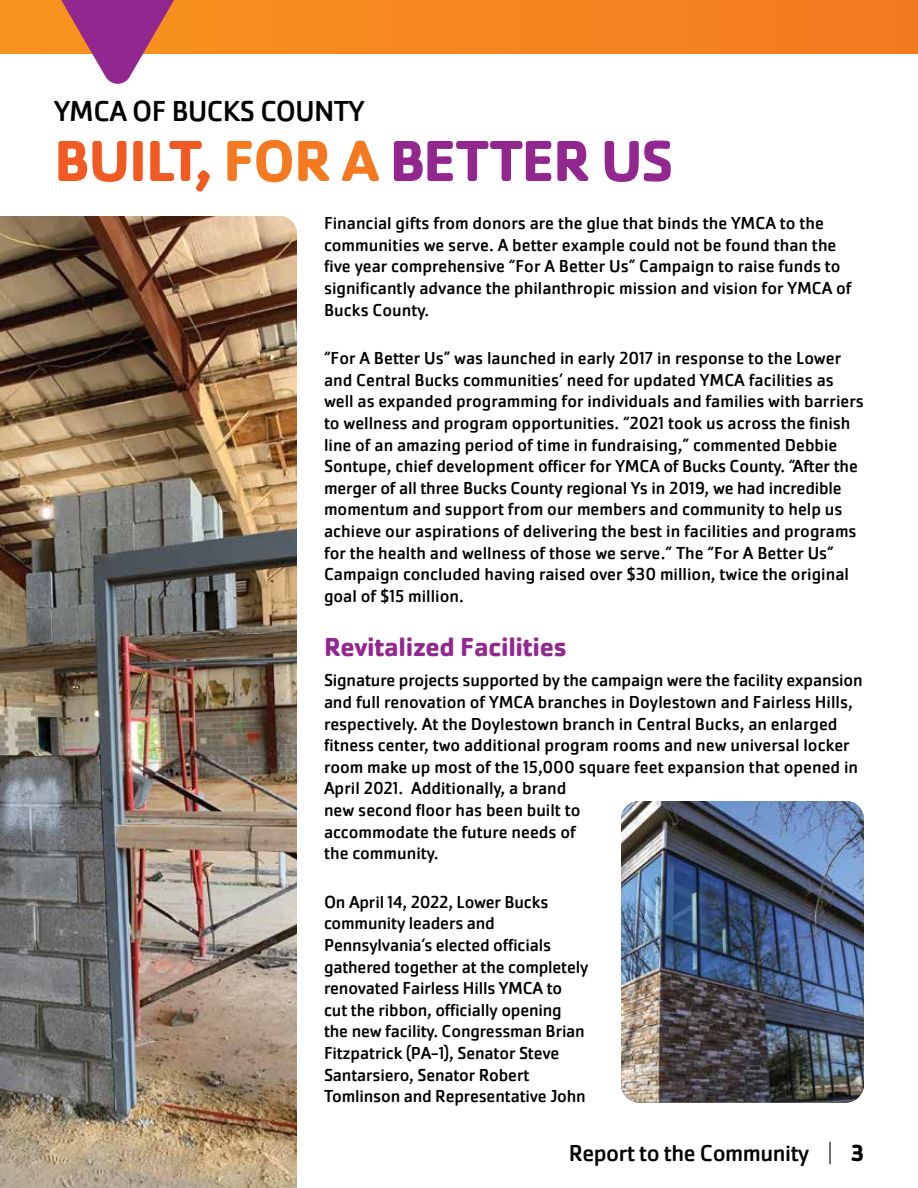
<style>
.page{position:relative;width:918px;height:1188px;background:#fff}
.page>*{position:absolute;margin:0;border:0;box-sizing:border-box;transform-origin:0 0}
.t1{font:700 60px "Cachet Pro";letter-spacing:-.02em;color:#92278f}
.t2{font:30px "Cachet Pro";letter-spacing:-.02em;color:#000}
.t3{font:700 27px "Cachet Pro";letter-spacing:-.01em;color:#92278f}
.t4{font:24px "Cachet Pro";letter-spacing:-.02em;color:#000}
.t5{font:18px/21.6px "Cachet Pro";color:#000}
.s1{color:#f15a22}
.s2{color:#f47920}
.s3{font-weight:200}
.s4{font-weight:700}
</style>
<div class="page">
<div style="left:0;top:0;width:918px;height:54px;background:linear-gradient(to bottom,#f6851f,#f6851f)"></div>
<img style="left:0;top:216px;width:297px;height:972px">
<svg style="left:54px;top:0;width:127px;height:84px"></svg>
<img style="left:621px;top:801px;width:243px;height:302px">
<h2 class="t2" style="left:54px;top:94px;width:312px">YMCA OF BUCKS COUNTY</h2>
<h1 class="t1" style="left:54px;top:124px;width:621px"><span class="s1">BUILT,</span> <span class="s2">FOR A</span> BETTER US</h1>
<p class="t5" style="left:324px;top:213px;width:529px">Financial gifts from donors are the glue that binds the YMCA to the communities we serve. A better example could not be found than the five year comprehensive “For A Better Us” Campaign to raise funds to significantly advance the philanthropic mission and vision for YMCA of Bucks County.</p>
<p class="t5" style="left:324px;top:348px;width:541px">“For A Better Us” was launched in early 2017 in response to the Lower and Central Bucks communities’ need for updated YMCA facilities as well as expanded programming for individuals and families with barriers to wellness and program opportunities. “2021 took us across the finish line of an amazing period of time in fundraising,” commented Debbie Sontupe, chief development officer for YMCA of Bucks County. “After the merger of all three Bucks County regional Ys in 2019, we had incredible momentum and support from our members and community to help us achieve our aspirations of delivering the best in facilities and programs for the health and wellness of those we serve.” The “For A Better Us” Campaign concluded having raised over $30 million, twice the original goal of $15 million.</p>
<h3 class="t3" style="left:324px;top:631px;width:244px">Revitalized Facilities</h3>
<p class="t5" style="left:324px;top:670px;width:540px">Signature projects supported by the campaign were the facility expansion and full renovation of YMCA branches in Doylestown and Fairless Hills, respectively. At the Doylestown branch in Central Bucks, an enlarged fitness center, two additional program rooms and new universal locker room make up most of the 15,000 square feet expansion that opened in April 2021. Additionally, a brand<br>new second floor has been built to<br>accommodate the future needs of<br>the community.</p>
<p class="t5" style="left:324px;top:891px;width:266px">On April 14, 2022, Lower Bucks community leaders and<br>Pennsylvania’s elected officials gathered together at the completely renovated Fairless Hills YMCA to cut the ribbon, officially opening the new facility. Congressman Brian<br>Fitzpatrick (PA-1), Senator Steve<br>Santarsiero, Senator Robert<br>Tomlinson and Representative John</p>
<h3 class="t4" style="left:569px;top:1139px;width:297px">Report to the Community <span class="s3">|</span> <span class="s4">3</span></h3>
</div>
